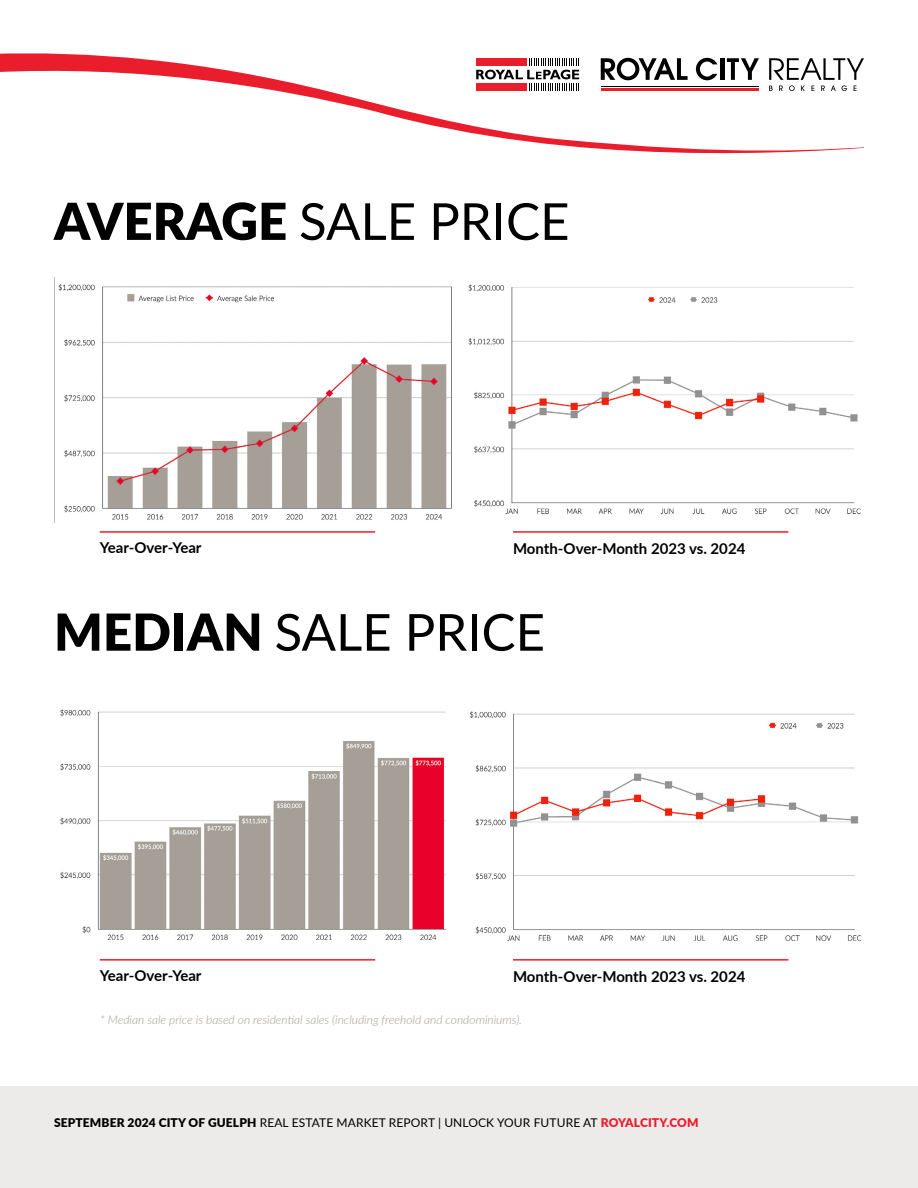
<style>
.page{position:relative;width:918px;height:1188px;background:#fff}
.page>*{position:absolute;margin:0;border:0;box-sizing:border-box;transform-origin:0 0}
.t1{font:51px "Lato";color:#000}
.t2{font:700 15px "Lato";color:#000}
.t3{font:12px "Lato";letter-spacing:.01em;color:#000}
.t4{font:italic 300 12px "Lato";color:#a49a94}
.s1{font-weight:900}
.s2{font-weight:900;color:#ea1d2d}
</style>
<div class="page">
<div style="left:0;top:1087px;width:918px;height:101px;background:#edebea"></div>
<svg style="left:0;top:53px;width:864px;height:100px"></svg>
<svg style="left:601px;top:58px;width:87px;height:22px"></svg>
<svg style="left:696px;top:58px;width:21px;height:22px"></svg>
<hr style="left:720px;top:58px;width:4px;height:22px;background:#000">
<svg style="left:727px;top:58px;width:32px;height:22px"></svg>
<svg style="left:769px;top:58px;width:95px;height:33px"></svg>
<hr style="left:601px;top:86px;width:157px;height:1px;background:#000">
<hr style="left:601px;top:88px;width:157px;height:3px;background:#ea1d2d">
<div style="left:472px;top:54px;width:111px;height:38px;background:#fff"></div>
<svg style="left:476px;top:58px;width:103px;height:33px"></svg>
<img style="left:54px;top:277px;width:398px;height:246px">
<img style="left:60px;top:709px;width:386px;height:231px">
<img style="left:468px;top:284px;width:393px;height:231px">
<img style="left:470px;top:711px;width:392px;height:230px">
<hr style="left:100px;top:531px;width:275px;height:2px;background:#ea1d2d">
<hr style="left:513px;top:531px;width:275px;height:2px;background:#ea1d2d">
<hr style="left:100px;top:959px;width:275px;height:2px;background:#ea1d2d">
<hr style="left:513px;top:959px;width:275px;height:2px;background:#ea1d2d">
<h1 class="t1" style="left:54px;top:185px;width:517px"><span class="s1">AVERAGE</span> SALE PRICE</h1>
<p class="t2" style="left:100px;top:536px;width:103px">Year-Over-Year</p>
<p class="t2" style="left:513px;top:538px;width:234px">Month-Over-Month 2023 vs. 2024</p>
<h1 class="t1" style="left:54px;top:596px;width:493px"><span class="s1">MEDIAN</span> SALE PRICE</h1>
<p class="t2" style="left:100px;top:964px;width:103px">Year-Over-Year</p>
<p class="t2" style="left:513px;top:965px;width:234px">Month-Over-Month 2023 vs. 2024</p>
<p class="t4" style="left:100px;top:1011px;width:423px">* Median sale price is based on residential sales (including freehold and condominiums).</p>
<p class="t3" style="left:54px;top:1114px;width:646px"><span class="s1">SEPTEMBER 2024 CITY OF GUELPH</span> REAL ESTATE MARKET REPORT | UNLOCK YOUR FUTURE AT <span class="s2">ROYALCITY.COM</span></p>
</div>
